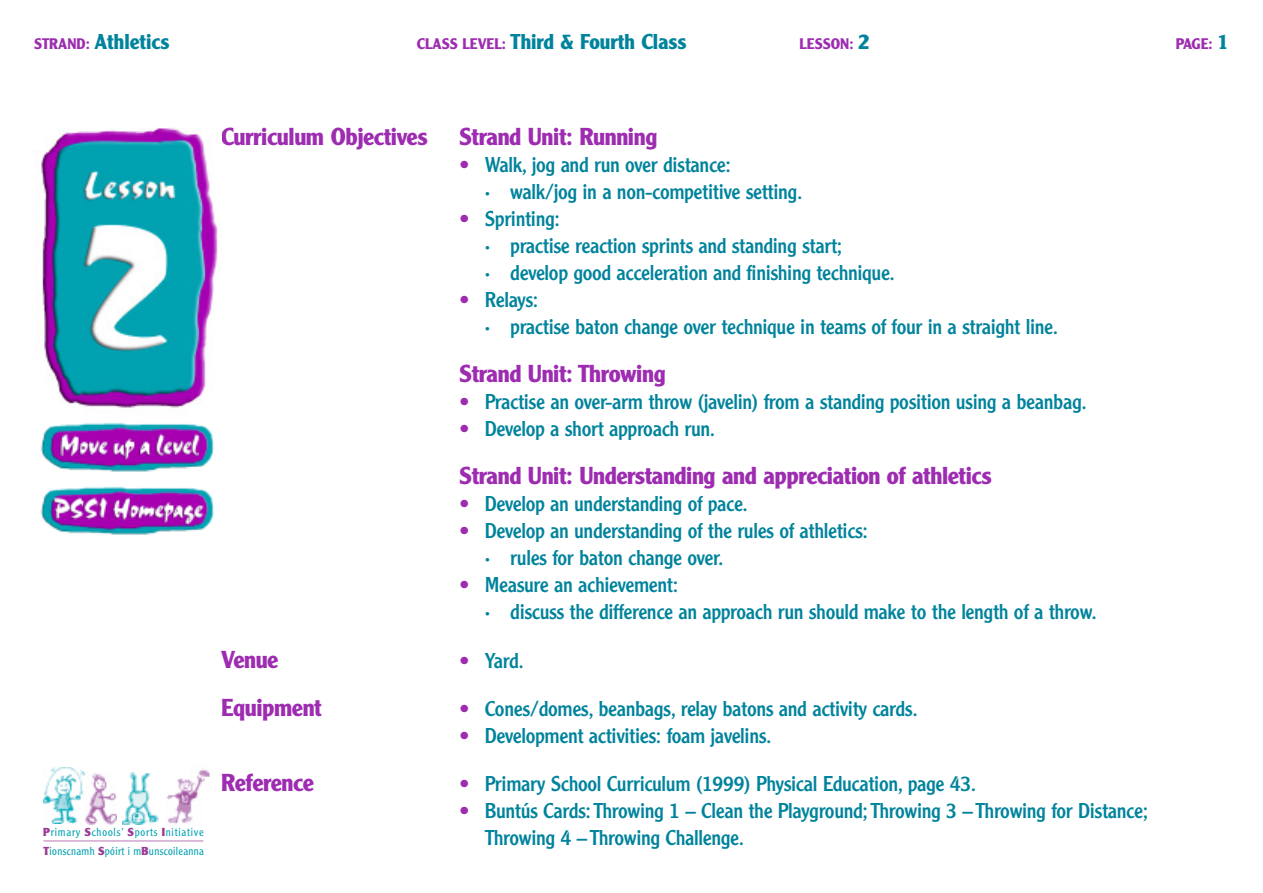
<style>
.page{position:relative;width:1263px;height:893px;background:#fff}
.page>*{position:absolute;margin:0;border:0;box-sizing:border-box;transform-origin:0 0}
.t1{font:700 24px "Clearface Gothic LH";letter-spacing:-.015em;color:#9d2cb1}
.t2{font:21px/27px "Clearface Gothic LH";letter-spacing:-.015em;color:#00839c}
.t3{font:700 21px "Clearface Gothic LH";color:#00839c}
.t4{font:700 15px "Clearface Gothic LH";color:#9d2cb1}
.t5{font:300 11.4px/18.3px "Clearface Gothic LH";letter-spacing:.025em;color:#00a2b1}
.s1{font-size:15px;color:#9d2cb1}
.s2{font-size:21px;color:#00839c}
.s3{font-weight:900;color:#9c3b96}
.s4{font-weight:500;color:#9d2cb1}
</style>
<div class="page">
<img style="left:43px;top:767px;width:42px;height:57px">
<hr style="left:44px;top:840px;width:159px;height:1px;background:#9c3b96">
<img style="left:86px;top:774px;width:31px;height:51px">
<img style="left:166px;top:769px;width:44px;height:55px">
<img style="left:123px;top:773px;width:35px;height:51px">
<img style="left:41px;top:128px;width:177px;height:280px">
<img style="left:40px;top:423px;width:174px;height:49px">
<img style="left:40px;top:486px;width:174px;height:49px">
<p class="t3" style="left:34px;top:34px;width:137px"><span class="s1">STRAND:</span> Athletics</p>
<p class="t3" style="left:417px;top:34px;width:271px"><span class="s1">CLASS LEVEL:</span> Third &amp; Fourth Class</p>
<p class="t4" style="left:799px;top:38px;width:72px">LESSON: <span class="s2">2</span></p>
<p class="t4" style="left:1176px;top:38px;width:55px">PAGE: <span class="s2">1</span></p>
<p class="t5" style="left:43px;top:824px;width:162px"><span class="s3">P</span>rimary <span class="s3">S</span>chools’ <span class="s3">S</span>ports <span class="s3">I</span>nitiative<br><span class="s3">T</span>ionscnamh <span class="s3">S</span>póirt i m<span class="s3">B</span>unscoileanna</p>
<p class="t1" style="left:221px;top:128px;width:208px">Curriculum Objectives</p>
<p class="t1" style="left:459px;top:128px;width:200px">Strand Unit: Running</p>
<p class="t2" style="left:485px;top:153px;width:319px;text-indent:-26px"><span class="s4">•</span> Walk, jog and run over distance:<br>· walk/jog in a non-competitive setting.</p>
<p class="t2" style="left:485px;top:207px;width:412px;text-indent:-26px"><span class="s4">•</span> Sprinting:<br>· practise reaction sprints and standing start;<br>· develop good acceleration and finishing technique.</p>
<p class="t2" style="left:485px;top:288px;width:575px;text-indent:-26px"><span class="s4">•</span> Relays:<br>· practise baton change over technique in teams of four in a straight line.</p>
<p class="t1" style="left:459px;top:365px;width:208px">Strand Unit: Throwing</p>
<p class="t2" style="left:459px;top:390px;width:629px"><span class="s4">•</span> Practise an over-arm throw (javelin) from a standing position using a beanbag.</p>
<p class="t2" style="left:459px;top:417px;width:258px"><span class="s4">•</span> Develop a short approach run.</p>
<p class="t1" style="left:459px;top:467px;width:534px">Strand Unit: Understanding and appreciation of athletics</p>
<p class="t2" style="left:459px;top:492px;width:290px"><span class="s4">•</span> Develop an understanding of pace.</p>
<p class="t2" style="left:485px;top:519px;width:385px;text-indent:-26px"><span class="s4">•</span> Develop an understanding of the rules of athletics: · rules for baton change over.</p>
<p class="t2" style="left:485px;top:573px;width:613px;text-indent:-26px"><span class="s4">•</span> Measure an achievement:<br>· discuss the difference an approach run should make to the length of a throw.</p>
<p class="t1" style="left:221px;top:650px;width:59px">Venue</p>
<p class="t2" style="left:459px;top:648px;width:66px"><span class="s4">•</span> Yard.</p>
<p class="t1" style="left:221px;top:699px;width:102px">Equipment</p>
<p class="t2" style="left:459px;top:697px;width:460px"><span class="s4">•</span> Cones/domes, beanbags, relay batons and activity cards.</p>
<p class="t2" style="left:459px;top:724px;width:314px"><span class="s4">•</span> Development activities: foam javelins.</p>
<p class="t1" style="left:221px;top:774px;width:94px">Reference</p>
<p class="t2" style="left:459px;top:772px;width:519px"><span class="s4">•</span> Primary School Curriculum (1999) Physical Education, page 43.</p>
<p class="t2" style="left:485px;top:799px;width:665px;text-indent:-26px"><span class="s4">•</span> Buntús Cards: Throwing 1 – Clean the Playground; Throwing 3 – Throwing for Distance;<br>Throwing 4 – Throwing Challenge.</p>
</div>
